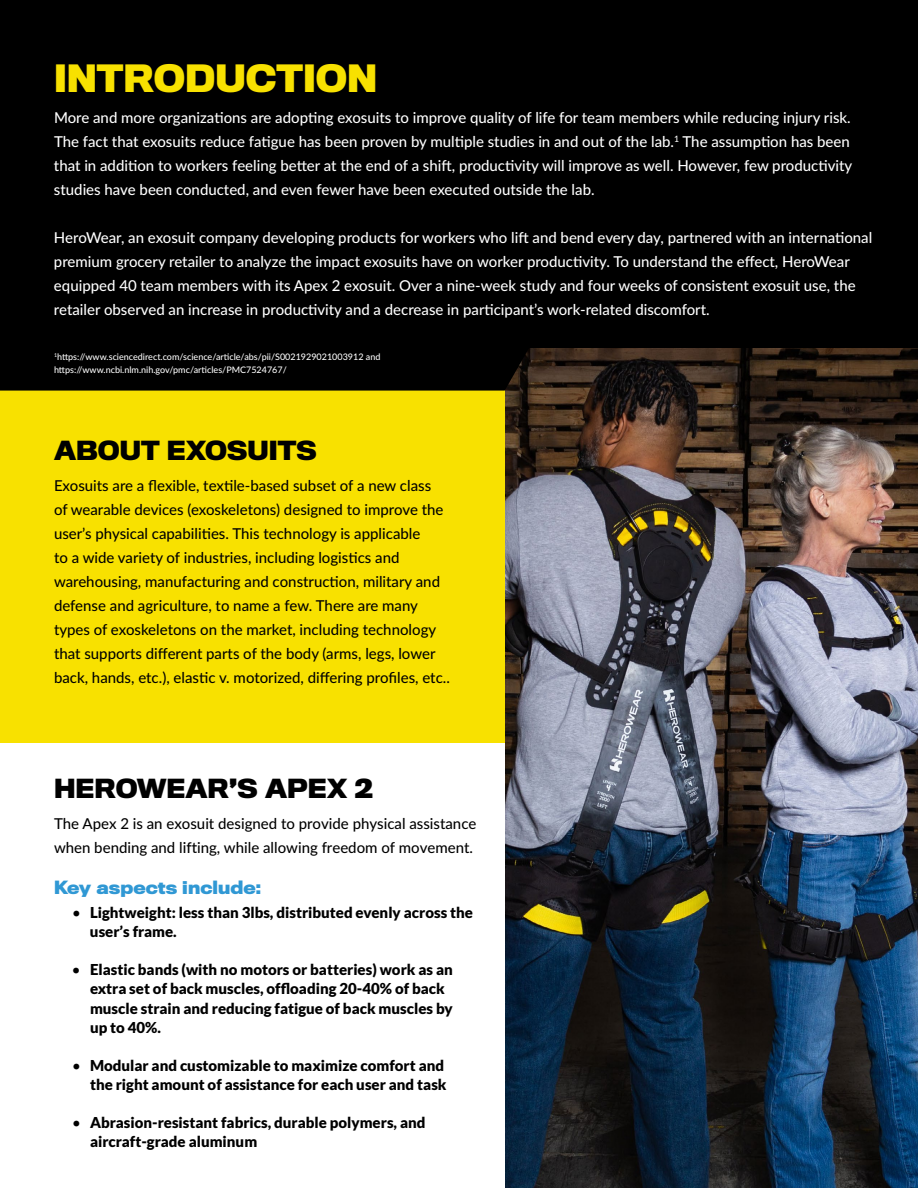
<style>
.page{position:relative;width:918px;height:1188px;background:#fff}
.page>*{position:absolute;margin:0;border:0;box-sizing:border-box;transform-origin:0 0}
.t1{font:700 34.95px "Titling Gothic FB";color:#f8e100}
.t2{font:700 24.45px "Titling Gothic FB";color:#000}
.t3{font:700 16.95px "Titling Gothic FB";color:#3098d4}
.t4{font:500 15px/24px "Lato";color:#fff}
.t5{font:500 15px/24px "Lato";color:#000}
.t6{font:900 15px/19.5px "Lato";color:#000}
.t7{font:500 9px/13.5px "Lato";color:#fff}
.s1{font-weight:500}
</style>
<div class="page">
<div style="left:0;top:0;width:918px;height:393px;background:#000"></div>
<div style="left:0;top:386px;width:918px;height:356px;background:#f8e100"></div>
<img style="left:505px;top:349px;width:413px;height:839px">
<svg style="left:0;top:348px;width:661px;height:43px"></svg>
<h1 class="t1" style="left:54px;top:57px;width:325px">INTRODUCTION</h1>
<p class="t4" style="left:54px;top:105px;width:800px">More and more organizations are adopting exosuits to improve quality of life for team members while reducing injury risk.<br>The fact that exosuits reduce fatigue has been proven by multiple studies in and out of the lab.<sup>1</sup> The assumption has been that in addition to workers feeling better at the end of a shift, productivity will improve as well. However, few productivity studies have been conducted, and even fewer have been executed outside the lab.</p>
<p class="t4" style="left:54px;top:225px;width:820px">HeroWear, an exosuit company developing products for workers who lift and bend every day, partnered with an international premium grocery retailer to analyze the impact exosuits have on worker productivity. To understand the effect, HeroWear equipped 40 team members with its Apex 2 exosuit. Over a nine-week study and four weeks of consistent exosuit use, the retailer observed an increase in productivity and a decrease in participant’s work-related discomfort.</p>
<p class="t7" style="left:54px;top:349px;width:328px"><sup>1</sup>https://www.sciencedirect.com/science/article/abs/pii/S0021929021003912 and https://www.ncbi.nlm.nih.gov/pmc/articles/PMC7524767/</p>
<h2 class="t2" style="left:54px;top:435px;width:264px">ABOUT EXOSUITS</h2>
<p class="t5" style="left:54px;top:473px;width:397px">Exosuits are a flexible, textile-based subset of a new class<br>of wearable devices (exoskeletons) designed to improve the user’s physical capabilities. This technology is applicable<br>to a wide variety of industries, including logistics and warehousing, manufacturing and construction, military and defense and agriculture, to name a few. There are many types of exoskeletons on the market, including technology that supports different parts of the body (arms, legs, lower back, hands, etc.), elastic v. motorized, differing profiles, etc..</p>
<h2 class="t2" style="left:54px;top:773px;width:320px">HEROWEAR’S APEX 2</h2>
<p class="t5" style="left:54px;top:811px;width:424px">The Apex 2 is an exosuit designed to provide physical assistance when bending and lifting, while allowing freedom of movement.</p>
<p class="t3" style="left:54px;top:876px;width:209px">Key aspects include:</p>
<p class="t6" style="left:90px;top:902px;width:385px;text-indent:-18px"><span class="s1">•</span> Lightweight: less than 3lbs, distributed evenly across the user’s frame.</p>
<p class="t6" style="left:90px;top:959px;width:364px;text-indent:-18px"><span class="s1">•</span> Elastic bands (with no motors or batteries) work as an extra set of back muscles, offloading 20-40% of back muscle strain and reducing fatigue of back muscles by up to 40%.</p>
<p class="t6" style="left:72px;top:1055px;width:376px;text-align:right"><span class="s1">•</span> Modular and customizable to maximize comfort and the right amount of assistance for each user and task</p>
<p class="t6" style="left:90px;top:1112px;width:337px;text-indent:-18px"><span class="s1">•</span> Abrasion-resistant fabrics, durable polymers, and aircraft-grade aluminum</p>
</div>
